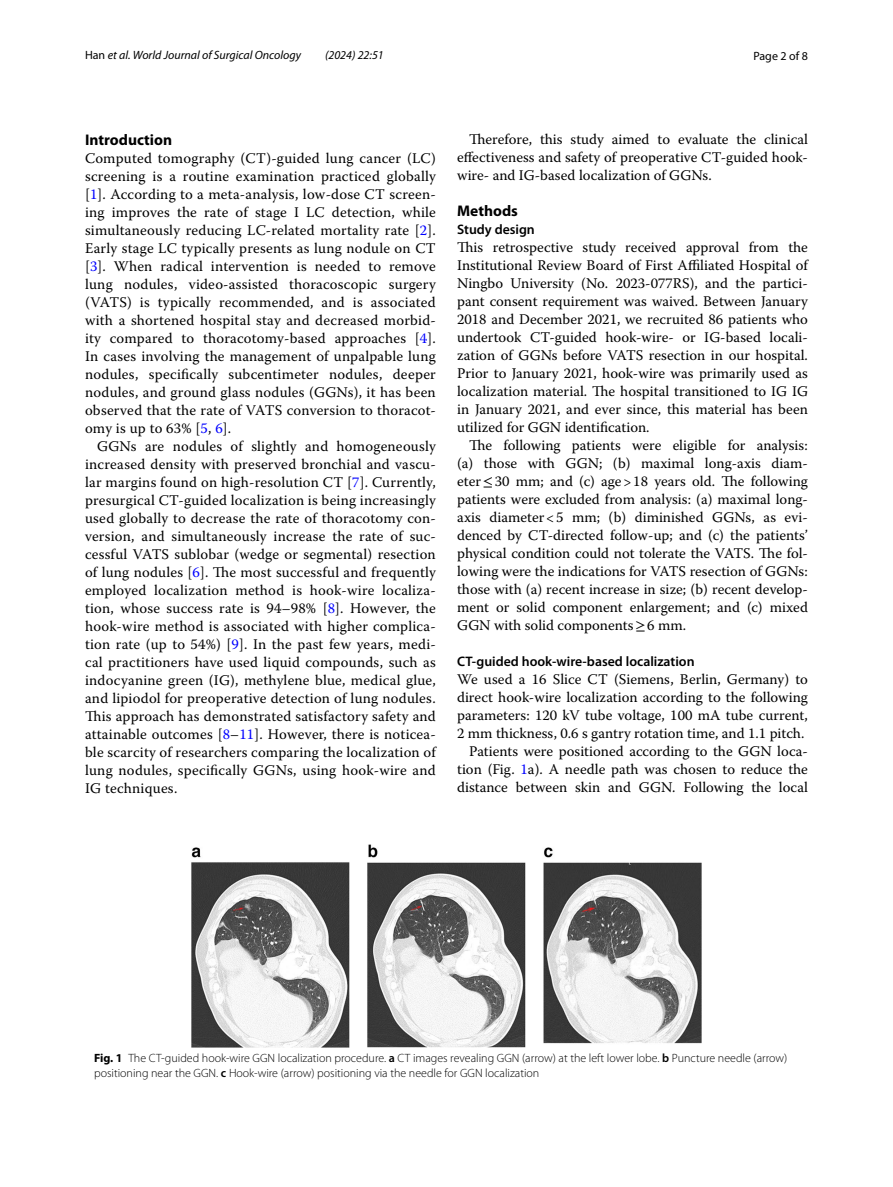
<style>
.page{position:relative;width:893px;height:1187px;background:#fff}
.page>*{position:absolute;margin:0;border:0;box-sizing:border-box;transform-origin:0 0}
.t1{font:700 15.45px "Myriad Pro";color:#000}
.t2{font:14.7px/18px "Warnock Pro";color:#000;text-align:justify}
.t3{font:600 13.8px "Myriad Pro";color:#000}
.t4{font:300 12px/15px "Myriad Pro";color:#000}
.t5{font:italic 12px "Myriad Pro";color:#000}
.t6{font:12px "Myriad Pro";color:#000}
.s1{font-style:normal}
.s2{color:#00f}
.s3{font-family:"STIX"}
.s4{font-weight:700}
.s5{font-weight:600}
</style>
<div class="page">
<img style="left:191px;top:844px;width:511px;height:203px">
<p class="t5" style="left:85px;top:48px;width:217px"><span class="s1">Han</span> et al. World Journal of Surgical Oncology</p>
<p class="t5" style="left:325px;top:48px;width:60px">(2024) 22:51</p>
<p class="t6" style="left:753px;top:48px;width:56px">Page 2 of 8</p>
<p class="t1" style="left:85px;top:129px;width:89px">Introduction</p>
<p class="t2" style="left:85px;top:148px;width:352px">Computed tomography (CT)-guided lung cancer (LC) screening is a routine examination practiced globally [<span class="s2">1</span>]. According to a meta-analysis, low-dose CT screen&shy;ing improves the rate of stage I LC detection, while simultaneously reducing LC-related mortality rate [<span class="s2">2</span>].<br>Early stage LC typically presents as lung nodule on CT [<span class="s2">3</span>]. When radical intervention is needed to remove lung nodules, video-assisted thoracoscopic surgery (VATS) is typically recommended, and is associated with a shortened hospital stay and decreased morbid&shy;ity compared to thoracotomy-based approaches [<span class="s2">4</span>].<br>In cases involving the management of unpalpable lung nodules, specifically subcentimeter nodules, deeper nodules, and ground glass nodules (GGNs), it has been observed that the rate of VATS conversion to thoracot&shy;omy is up to 63% [<span class="s2">5</span>, <span class="s2">6</span>].</p>
<p class="t2" style="left:85px;top:436px;width:352px;text-indent:12px">GGNs are nodules of slightly and homogeneously increased density with preserved bronchial and vascu&shy;lar margins found on high-resolution CT [<span class="s2">7</span>]. Currently, presurgical CT-guided localization is being increasingly used globally to decrease the rate of thoracotomy con&shy;version, and simultaneously increase the rate of suc&shy;cessful VATS sublobar (wedge or segmental) resection of lung nodules [<span class="s2">6</span>]. The most successful and frequently employed localization method is hook-wire localiza&shy;tion, whose success rate is 94–98% [<span class="s2">8</span>]. However, the hook-wire method is associated with higher complica&shy;tion rate (up to 54%) [<span class="s2">9</span>]. In the past few years, medi&shy;cal practitioners have used liquid compounds, such as indocyanine green (IG), methylene blue, medical glue, and lipiodol for preoperative detection of lung nodules.<br>This approach has demonstrated satisfactory safety and attainable outcomes [<span class="s2">8</span>–<span class="s2">11</span>]. However, there is noticea&shy;ble scarcity of researchers comparing the localization of lung nodules, specifically GGNs, using hook-wire and IG techniques.</p>
<p class="t2" style="left:457px;top:130px;width:352px;text-indent:12px">Therefore, this study aimed to evaluate the clinical effectiveness and safety of preoperative CT-guided hook&shy;wire- and IG-based localization of GGNs.</p>
<p class="t1" style="left:457px;top:200px;width:62px">Methods</p>
<p class="t3" style="left:457px;top:220px;width:79px">Study design</p>
<p class="t2" style="left:457px;top:238px;width:352px">This retrospective study received approval from the Institutional Review Board of First Affiliated Hospital of Ningbo University (No. 2023-077RS), and the partici&shy;pant consent requirement was waived. Between January 2018 and December 2021, we recruited 86 patients who undertook CT-guided hook-wire- or IG-based locali&shy;zation of GGNs before VATS resection in our hospital.<br>Prior to January 2021, hook-wire was primarily used as localization material. The hospital transitioned to IG IG in January 2021, and ever since, this material has been utilized for GGN identification.</p>
<p class="t2" style="left:457px;top:436px;width:352px;text-indent:12px">The following patients were eligible for analysis: (a) those with GGN; (b) maximal long-axis diam&shy;eter<span class="s3">≤</span>30 mm; and (c) age&gt;18 years old. The following patients were excluded from analysis: (a) maximal long&shy;axis diameter&lt;5 mm; (b) diminished GGNs, as evi&shy;denced by CT-directed follow-up; and (c) the patients’ physical condition could not tolerate the VATS. The fol&shy;lowing were the indications for VATS resection of GGNs: those with (a) recent increase in size; (b) recent develop&shy;ment or solid component enlargement; and (c) mixed GGN with solid components<span class="s3">≥</span>6 mm.</p>
<p class="t3" style="left:457px;top:652px;width:239px">CT‑guided hook‑wire‑based localization</p>
<p class="t2" style="left:457px;top:670px;width:352px;text-align:right">We used a 16 Slice CT (Siemens, Berlin, Germany) to direct hook-wire localization according to the following parameters: 120 kV tube voltage, 100 mA tube current, 2 mm thickness, 0.6 s gantry rotation time, and 1.1 pitch.<br>Patients were positioned according to the GGN loca&shy;tion (Fig. <span class="s2">1</span>a). A needle path was chosen to reduce the distance between skin and GGN. Following the local</p>
<p class="t4" style="left:94px;top:1050px;width:695px"><span class="s4">Fig. 1</span> The CT-guided hook-wire GGN localization procedure. <span class="s5">a</span> CT images revealing GGN (arrow) at the left lower lobe. <span class="s5">b</span> Puncture needle (arrow) positioning near the GGN. <span class="s5">c</span> Hook-wire (arrow) positioning via the needle for GGN localization</p>
</div>
